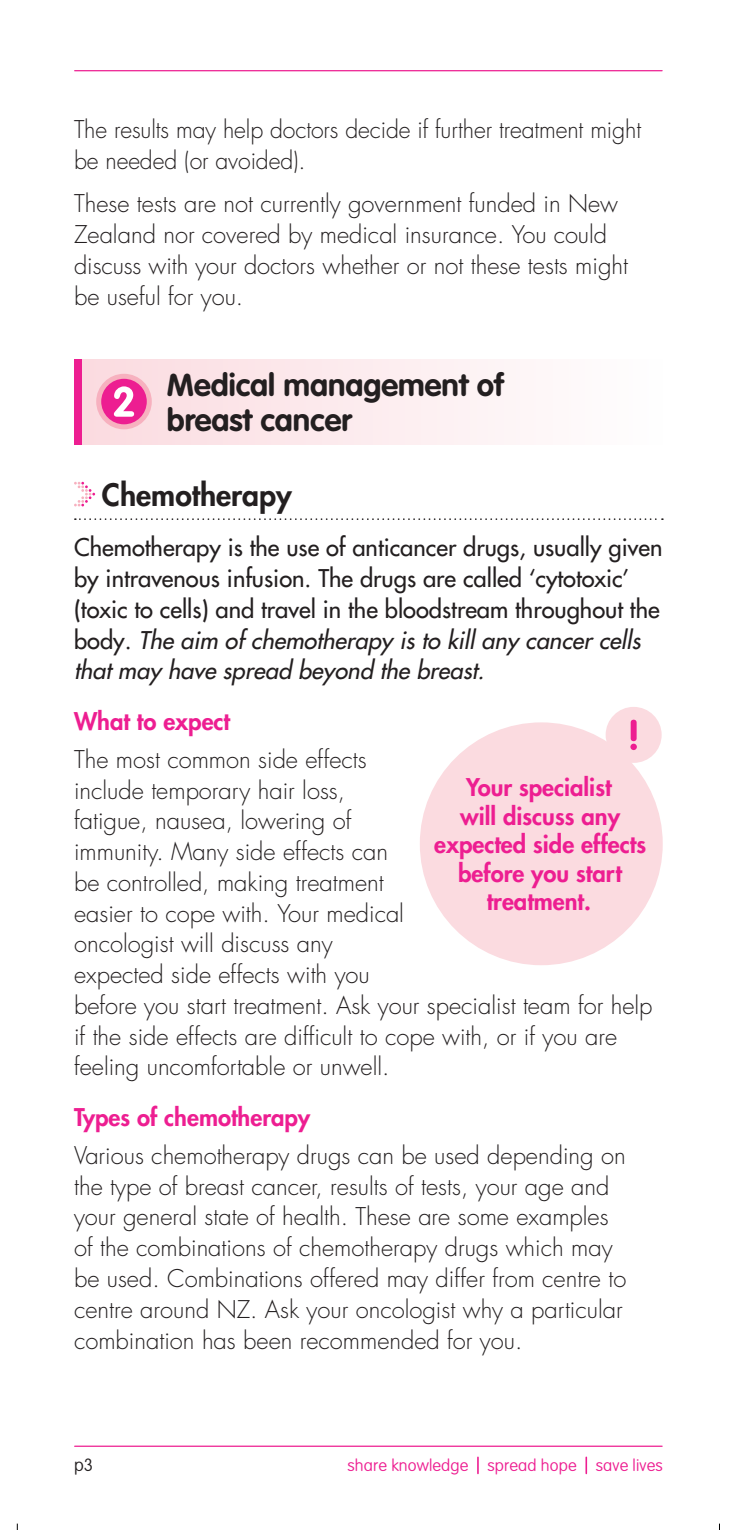
<style>
.page{position:relative;width:737px;height:1530px;background:#fff}
.page>*{position:absolute;margin:0;border:0;box-sizing:border-box;transform-origin:0 0}
.t1{font:700 31.25px/35px "VAG Rounded";color:#231f20}
.Subhead_level_2{font:800 30px "Futura";color:#231f20}
.Bodytext_-_STANDARD{font:300 23.75px/30.8px "Futura";color:#231f20}
.Bodytext_-_STANDARD-2{font:23.75px/30.8px "Futura";color:#231f20}
.Bodytext_-_STANDARD-3{font:800 23.75px/28.5px "Futura";color:#ed1e91;text-align:center}
.Subhead_level_3{font:800 23.75px "Futura";color:#ed1e91}
.t2{font:100 17.5px "VAG Rounded";color:#231f20}
.t3{font:100 16.5px "VAG Rounded";letter-spacing:.01em;color:#ed1e91}
.s1{font-style:italic}
</style>
<div class="page">
<div style="left:74px;top:359px;width:588px;height:85px;background:linear-gradient(to right,#fbdadf,#fefefe)"></div>
<div style="left:74px;top:359px;width:7px;height:85px;background:#ed1e91"></div>
<svg style="left:99px;top:376px;width:50px;height:51px"></svg>
<div style="left:96px;top:374px;width:56px;height:55px;border:5px solid #f7b1bf;border-radius:50%"></div>
<svg style="left:114px;top:386px;width:20px;height:30px"></svg>
<svg style="left:75px;top:518px;width:587px;height:2px"></svg>
<svg style="left:74px;top:482px;width:21px;height:24px"></svg>
<div style="left:419px;top:722px;width:243px;height:243px;background:#fbdbe0;border-radius:50%"></div>
<div style="left:605px;top:707px;width:56px;height:55px;background:#fbdbe0;border-radius:50%"></div>
<div style="left:630px;top:719px;width:6px;height:22px;background:#ed1e91;border-radius:3px"></div>
<div style="left:630px;top:743px;width:6px;height:7px;background:#ed1e91;border-radius:50%"></div>
<hr style="left:75px;top:1445px;width:587px;height:1px;background:#ed1e91">
<hr style="left:75px;top:70px;width:587px;height:1px;background:#ed1e91">
<svg style="left:477px;top:1457px;width:1px;height:16px"></svg>
<svg style="left:585px;top:1457px;width:2px;height:16px"></svg>
<svg style="left:16px;top:1523px;width:2px;height:6px"></svg>
<p class="Bodytext_-_STANDARD" style="left:74px;top:114px;width:568px">The results may help doctors decide if further treatment might be needed (or avoided).</p>
<p class="Bodytext_-_STANDARD" style="left:74px;top:188px;width:555px">These tests are not currently government funded in New Zealand nor covered by medical insurance. You could discuss with your doctors whether or not these tests might be useful for you.</p>
<p class="t1" style="left:167px;top:367px;width:338px">Medical management of breast cancer</p>
<p class="Subhead_level_2" style="left:102px;top:475px;width:191px">Chemotherapy</p>
<p class="Bodytext_-_STANDARD-2" style="left:74px;top:532px;width:589px">Chemotherapy is the use of anticancer drugs, usually given by intravenous infusion. The drugs are called ‘cytotoxic’ (toxic to cells) and travel in the bloodstream throughout the b o d y . <span class="s1">The aim of chemotherapy is to kill any cancer cells that may have spread beyond the breast.</span></p>
<p class="Subhead_level_3" style="left:74px;top:705px;width:157px">What to expect</p>
<p class="Bodytext_-_STANDARD" style="left:74px;top:744px;width:579px">The most common side effects<br>include temporary hair loss,<br>fatigue, nausea, lowering of<br>immunity. Many side effects can<br>be controlled, making treatment<br>easier to cope with. Your medical<br>oncologist will discuss any<br>expected side effects with you<br>before you start treatment. Ask your specialist team for help if the side effects are difficult to cope with, or if you are feeling uncomfortable or unwell.</p>
<p class="Subhead_level_3" style="left:74px;top:1101px;width:238px">Types of chemotherapy</p>
<p class="Bodytext_-_STANDARD" style="left:74px;top:1140px;width:553px">Various chemotherapy drugs can be used depending on the type of breast cancer, results of tests, your age and your general state of health. These are some examples of the combinations of chemotherapy drugs which may be used. Combinations offered may differ from centre to centre around NZ. Ask your oncologist why a particular combination has been recommended for you.</p>
<p class="Bodytext_-_STANDARD-3" style="left:434px;top:772px;width:213px">Your specialist<br>will discuss any expected side effects before you start treatment.</p>
<p class="t2" style="left:74px;top:1454px;width:21px">p3</p>
<p class="t3" style="left:347px;top:1455px;width:317px">share knowledge spread hope save lives</p>
</div>
